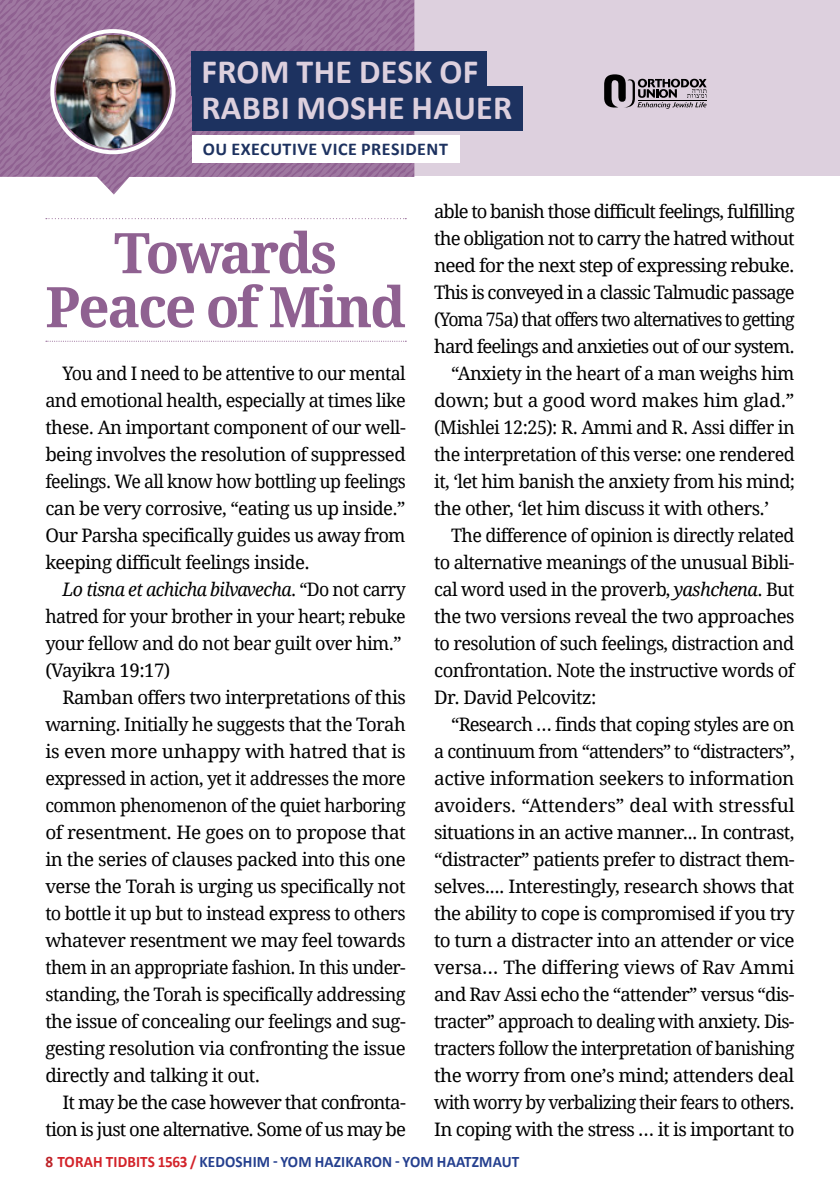
<style>
.page{position:relative;width:840px;height:1191px;background:#fff}
.page>*{position:absolute;margin:0;border:0;box-sizing:border-box;transform-origin:0 0}
.Heading_-_Article{font:700 56px/54px "Droid Serif";letter-spacing:-.04em;color:#8f6191;text-align:center}
.t1{font:700 34px/36px "Calibri";letter-spacing:.01em;color:#ddd0de}
.Body_-_Main_English{font:18.6px/27px "Droid Serif";letter-spacing:-.035em;color:#000;text-align:justify}
.Body_-_Main_English-2{font:18.6px/27px "Droid Serif";letter-spacing:-.035em;color:#000;text-align:justify;scale:.96 1}
.Body_-_Main_English-3{font:18.6px/27px "Droid Serif";letter-spacing:-.035em;color:#000;scale:.95 1}
.t2{font:700 18px "Calibri";letter-spacing:.03em;color:#1d3260}
.t3{font:700 16px "Calibri";letter-spacing:.01em;color:#25408f;scale:.95 1}
.s1{font-style:italic}
.s2{color:#bc2227}
.s3{color:#d3232a}
</style>
<div class="page">
<div style="left:373px;top:0;width:466px;height:176px;background:#ddd0de"></div>
<svg style="left:0;top:0;width:414px;height:194px"></svg>
<div style="left:191px;top:86px;width:331px;height:45px;background:#1d3260"></div>
<div style="left:191px;top:51px;width:295px;height:44px;background:#1d3260"></div>
<img style="left:56px;top:35px;width:114px;height:113px">
<div style="left:50px;top:29px;width:125px;height:125px;border:4px solid #fff;border-radius:50%"></div>
<svg style="left:604px;top:74px;width:102px;height:35px"></svg>
<hr style="left:637px;top:100px;width:69px;height:1px;background:#000">
<div style="left:192px;top:136px;width:267px;height:27px;background:#fff"></div>
<svg style="left:46px;top:218px;width:360px;height:1px"></svg>
<svg style="left:46px;top:341px;width:360px;height:1px"></svg>
<h2 class="t1" style="left:201px;top:52px;width:312px">FROM THE DESK OF<br>RABBI MOSHE HAUER</h2>
<p class="t2" style="left:203px;top:136px;width:246px">OU EXECUTIVE VICE PRESIDENT</p>
<p class="Heading_-_Article" style="left:45px;top:226px;width:362px">Towards<br>Peace of Mind</p>
<p class="Body_-_Main_English-2" style="left:45px;top:360px;width:376px;text-indent:17px">You and I need to be attentive to our mental and emotional health, especially at times like these. An important component of our well&shy;being involves the resolution of suppressed feelings. We all know how bottling up feelings can be very corrosive, “eating us up inside.” Our Parsha specifically guides us away from keeping difficult feelings inside.</p>
<p class="Body_-_Main_English-3" style="left:45px;top:576px;width:381px;text-indent:17px"><span class="s1">Lo tisna et achicha bilvavecha</span>. “Do not carry hatred for your brother in your heart; rebuke your fellow and do not bear guilt over him.” (Vayikra 19:17)</p>
<p class="Body_-_Main_English" style="left:45px;top:684px;width:362px;text-indent:17px">Ramban offers two interpretations of this warning. Initially he suggests that the Torah is even more unhappy with hatred that is expressed in action, yet it addresses the more common phenomenon of the quiet harboring of resentment. He goes on to propose that in the series of clauses packed into this one verse the Torah is urging us specifically not to bottle it up but to instead express to others whatever resentment we may feel towards them in an appropriate fashion. In this under&shy;standing, the Torah is specifically addressing the issue of concealing our feelings and sug&shy;gesting resolution via confronting the issue directly and talking it out.</p>
<p class="Body_-_Main_English" style="left:45px;top:1089px;width:362px;text-align:right">It may be the case however that confronta&shy;tion is just one alternative. Some of us may be</p>
<p class="Body_-_Main_English" style="left:434px;top:197px;width:362px">able to banish those difficult feelings, fulfilling the obligation not to carry the hatred without need for the next step of expressing rebuke.<br>This is conveyed in a classic Talmudic passage (Yoma 75a) that offers two alternatives to getting hard feelings and anxieties out of our system.</p>
<p class="Body_-_Main_English" style="left:434px;top:359px;width:362px;text-indent:17px">“Anxiety in the heart of a man weighs him down; but a good word makes him glad.” (Mishlei 12:25): R. Ammi and R. Assi differ in the interpretation of this verse: one rendered it, ‘let him banish the anxiety from his mind; the other, ‘let him discuss it with others.’</p>
<p class="Body_-_Main_English-2" style="left:434px;top:521px;width:377px;text-indent:17px">The difference of opinion is directly related to alternative meanings of the unusual Bibli&shy;cal word used in the proverb, <span class="s1">yashchena</span>. But the two versions reveal the two approaches to resolution of such feelings, distraction and confrontation. Note the instructive words of Dr. David Pelcovitz:</p>
<p class="Body_-_Main_English" style="left:434px;top:710px;width:362px;text-indent:17px">“Research … finds that coping styles are on a continuum from “attenders” to “distracters”, active information seekers to information avoiders. “Attenders” deal with stressful situations in an active manner... In contrast, “distracter” patients prefer to distract them&shy;selves.... Interestingly, research shows that the ability to cope is compromised if you try to turn a distracter into an attender or vice versa… The differing views of Rav Ammi and Rav Assi echo the “attender” versus “dis&shy;tracter” approach to dealing with anxiety. Dis&shy;tracters follow the interpretation of banishing the worry from one’s mind; attenders deal with worry by verbalizing their fears to others.<br>In coping with the stress … it is important to</p>
<p class="t3" style="left:45px;top:1150px;width:500px"><span class="s2">8</span> <span class="s3">TORAH TIDBITS 1563 /</span> KEDOSHIM - YOM HAZIKARON - YOM HAATZMAUT</p>
</div>
